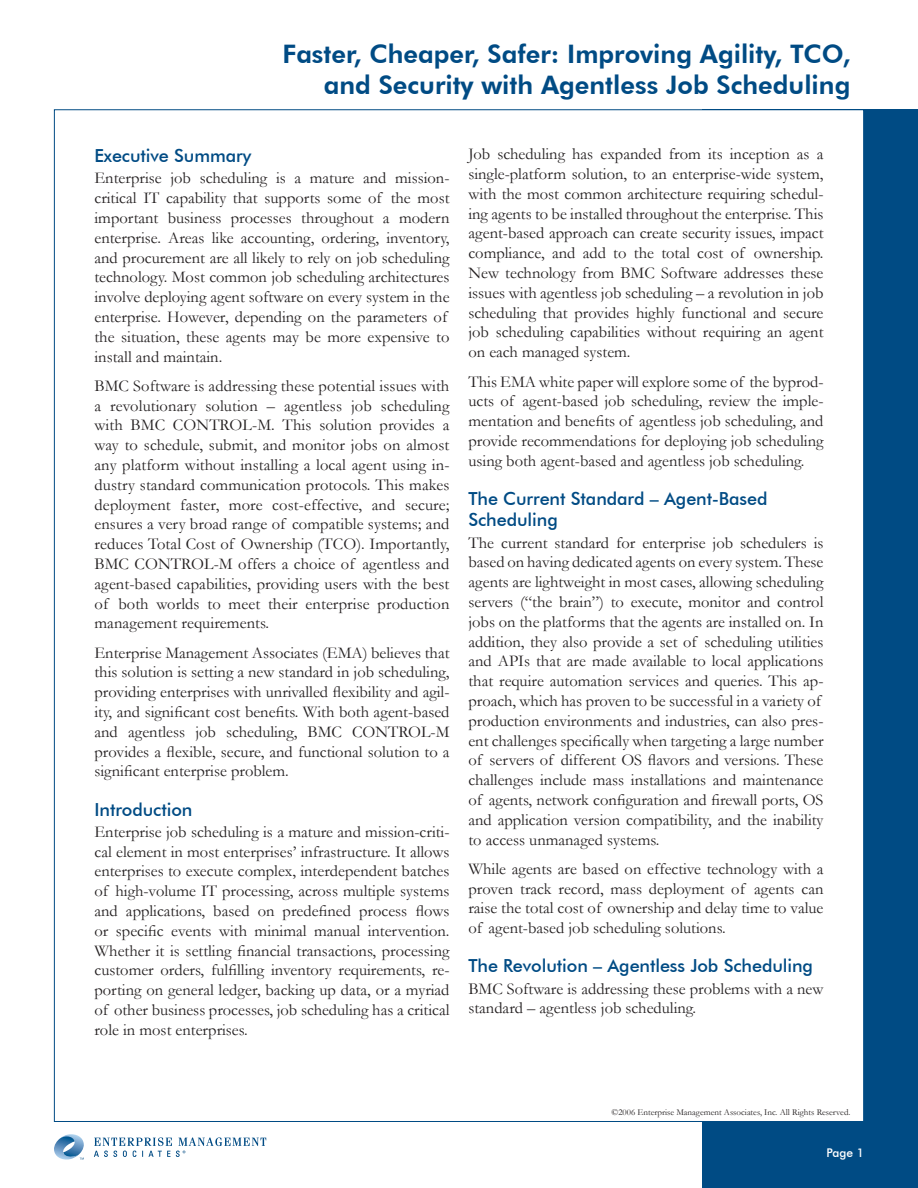
<style>
.page{position:relative;width:918px;height:1188px;background:#fff}
.page>*{position:absolute;margin:0;border:0;box-sizing:border-box;transform-origin:0 0}
.Page_Header{font:800 25.5px "Futura BT";color:#004b84}
.Copy_Header{font:500 18px/21.6px "Futura BT";letter-spacing:-.005em;color:#004b84}
.body_copy{font:16.5px/19.8px "Garamond";color:#231f20;text-align:justify}
.t1{font:500 12px "Futura BT";color:#fff}
.body_copy-2{font:9px "Garamond";color:#231f20}
</style>
<div class="page">
<div style="left:702px;top:109px;width:216px;height:1079px;background:#004b84"></div>
<div style="left:54px;top:110px;width:810px;height:1011px;background:#fff"></div>
<svg style="left:54px;top:1134px;width:30px;height:26px"></svg>
<svg style="left:94px;top:1137px;width:172px;height:20px"></svg>
<p class="Page_Header" style="left:283px;top:39px;width:569px">Faster, Cheaper, Safer: Improving Agility, TCO,</p>
<p class="Page_Header" style="left:324px;top:70px;width:528px">and Security with Agentless Job Scheduling</p>
<p class="Copy_Header" style="left:94px;top:145px;width:158px">Executive Summary</p>
<p class="body_copy" style="left:94px;top:168px;width:357px;text-align:left">Enterprise job scheduling is a mature and mission&shy;critical IT capability that supports some of the most important business processes throughout a modern enterprise. Areas like accounting, ordering, inventory, and procurement are all likely to rely on job scheduling technology. Most common job scheduling architectures involve deploying agent software on every system in the enterprise. However, depending on the parameters of the situation, these agents may be more expensive to install and maintain.</p>
<p class="body_copy" style="left:94px;top:375px;width:357px">BMC Software is addressing these potential issues with a revolutionary solution – agentless job scheduling with BMC CONTROL-M. This solution provides a way to schedule, submit, and monitor jobs on almost any platform without installing a local agent using in&shy;dustry standard communication protocols. This makes deployment faster, more cost-effective, and secure; ensures a very broad range of compatible systems; and reduces Total Cost of Ownership (TCO). Importantly, BMC CONTROL-M offers a choice of agentless and agent-based capabilities, providing users with the best of both worlds to meet their enterprise production management requirements.</p>
<p class="body_copy" style="left:94px;top:642px;width:357px">Enterprise Management Associates (EMA) believes that this solution is setting a new standard in job scheduling, providing enterprises with unrivalled flexibility and agil&shy;ity, and significant cost benefits. With both agent-based and agentless job scheduling, BMC CONTROL-M provides a flexible, secure, and functional solution to a significant enterprise problem.</p>
<p class="Copy_Header" style="left:94px;top:798px;width:99px">Introduction</p>
<p class="body_copy" style="left:94px;top:821px;width:357px">Enterprise job scheduling is a mature and mission-criti&shy;cal element in most enterprises’ infrastructure. It allows enterprises to execute complex, interdependent batches of high-volume IT processing, across multiple systems and applications, based on predefined process flows or specific events with minimal manual intervention.<br>Whether it is settling financial transactions, processing customer orders, fulfilling inventory requirements, re&shy;porting on general ledger, backing up data, or a myriad of other business processes, job scheduling has a critical role in most enterprises.</p>
<p class="body_copy" style="left:468px;top:144px;width:357px">Job scheduling has expanded from its inception as a single-platform solution, to an enterprise-wide system, with the most common architecture requiring schedul&shy;ing agents to be installed throughout the enterprise. This agent-based approach can create security issues, impact compliance, and add to the total cost of ownership.<br>New technology from BMC Software addresses these issues with agentless job scheduling – a revolution in job scheduling that provides highly functional and secure job scheduling capabilities without requiring an agent on each managed system.</p>
<p class="body_copy" style="left:468px;top:371px;width:357px">This EMA white paper will explore some of the byprod&shy;ucts of agent-based job scheduling, review the imple&shy;mentation and benefits of agentless job scheduling, and provide recommendations for deploying job scheduling using both agent-based and agentless job scheduling.</p>
<p class="Copy_Header" style="left:468px;top:488px;width:301px">The Current Standard – Agent-Based<br>Scheduling</p>
<p class="body_copy" style="left:468px;top:532px;width:357px;text-align:left">The current standard for enterprise job schedulers is based on having dedicated agents on every system. These agents are lightweight in most cases, allowing scheduling servers (“the brain”) to execute, monitor and control jobs on the platforms that the agents are installed on. In addition, they also provide a set of scheduling utilities and APIs that are made available to local applications that require automation services and queries. This ap&shy;proach, which has proven to be successful in a variety of production environments and industries, can also pres&shy;ent challenges specifically when targeting a large number of servers of different OS flavors and versions. These challenges include mass installations and maintenance of agents, network configuration and firewall ports, OS and application version compatibility, and the inability to access unmanaged systems.</p>
<p class="body_copy" style="left:468px;top:858px;width:357px">While agents are based on effective technology with a proven track record, mass deployment of agents can raise the total cost of ownership and delay time to value of agent-based job scheduling solutions.</p>
<p class="Copy_Header" style="left:468px;top:955px;width:346px">The Revolution – Agentless Job Scheduling</p>
<p class="body_copy" style="left:468px;top:978px;width:357px">BMC Software is addressing these problems with a new standard – agentless job scheduling.</p>
<p class="body_copy-2" style="left:612px;top:1106px;width:240px">©2006 Enterprise Management Associates, Inc. All Rights Reserved.</p>
<p class="t1" style="left:827px;top:1145px;width:28px">Page</p>
</div>
